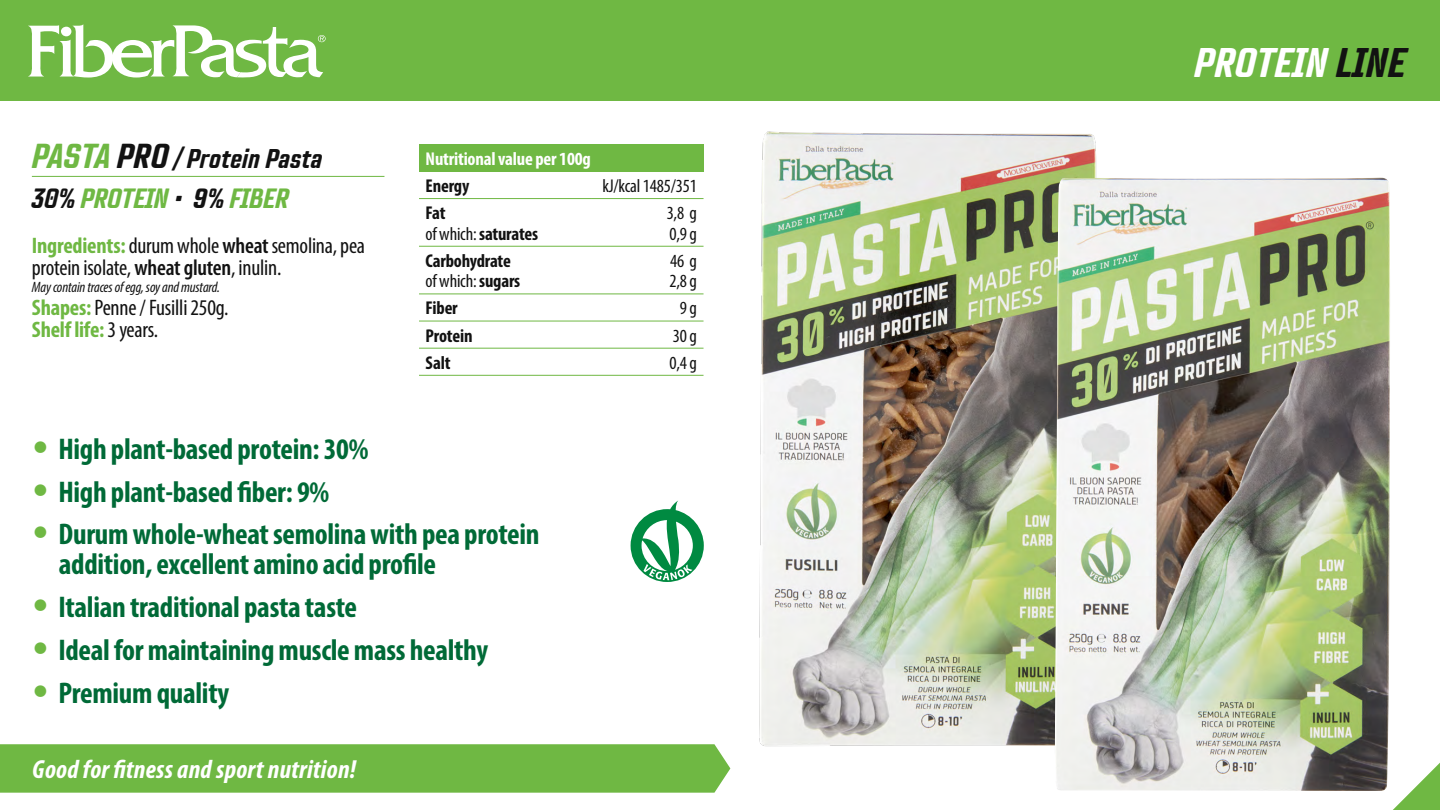
<style>
.page{position:relative;width:1440px;height:810px;background:#fff}
.page>*{position:absolute;margin:0;border:0;box-sizing:border-box;transform-origin:0 0}
.t1{font:italic 700 41.25px "TT Lakes Neue Comp";color:#fff}
.t2{font:700 condensed 30px/30px "Myriad Pro";letter-spacing:-.01em;color:#006a37}
.t3{font:italic 700 27.75px "TT Lakes Neue Comp";letter-spacing:-.01em;color:#6fb843}
.t4{font:italic 700 27px "TT Lakes Neue Comp";color:#121212}
.t5{font:italic 700 condensed 26.25px "Myriad Pro";letter-spacing:.01em;color:#fff}
.t6{font:condensed 22.5px/22.5px "Myriad Pro";letter-spacing:-.01em;color:#121212}
.t7{font:700 condensed 18.6px "Myriad Pro";letter-spacing:-.01em;color:#121212}
.t8{font:condensed 18.6px "Myriad Pro";letter-spacing:-.01em;color:#121212}
.t9{font:700 condensed 18.6px "Myriad Pro";letter-spacing:-.01em;color:#fff}
.t10{font:italic condensed 15px "Myriad Pro";letter-spacing:-.01em;color:#121212}
.s1{font-size:34.5px;color:#6fb843}
.s2{font-size:34.5px}
.s3{color:#121212}
.s4{font-weight:700;color:#6fb843}
.s5{font-weight:600}
.s6{font-weight:400}
.s7{font-weight:700}
.s8{font-family:"DIN";font-stretch:normal;font-size:35.47px;color:#6fb843}
</style>
<div class="page">
<div style="left:0;top:744px;width:730px;height:49px;background:#6fb843"></div>
<div style="left:0;top:0;width:1440px;height:100px;background:#6fb843"></div>
<svg style="left:28px;top:24px;width:298px;height:54px"></svg>
<img style="left:759px;top:131px;width:338px;height:616px">
<img style="left:1055px;top:178px;width:335px;height:613px">
<svg style="left:1393px;top:763px;width:47px;height:47px"></svg>
<hr style="left:32px;top:176px;width:352px;height:1px;background:#6fb843">
<div style="left:419px;top:144px;width:285px;height:27px;background:#6fb843"></div>
<hr style="left:419px;top:198px;width:172px;height:1px;background:#6fb843">
<hr style="left:591px;top:198px;width:113px;height:1px;background:#6fb843">
<hr style="left:419px;top:246px;width:172px;height:1px;background:#6fb843">
<hr style="left:591px;top:246px;width:113px;height:1px;background:#6fb843">
<hr style="left:419px;top:321px;width:172px;height:1px;background:#6fb843">
<hr style="left:591px;top:321px;width:113px;height:1px;background:#6fb843">
<hr style="left:419px;top:348px;width:172px;height:1px;background:#6fb843">
<hr style="left:591px;top:348px;width:113px;height:1px;background:#6fb843">
<hr style="left:419px;top:375px;width:172px;height:1px;background:#6fb843">
<hr style="left:591px;top:375px;width:113px;height:1px;background:#6fb843">
<hr style="left:419px;top:294px;width:172px;height:1px;background:#6fb843">
<hr style="left:591px;top:294px;width:113px;height:1px;background:#6fb843">
<svg style="left:631px;top:500px;width:73px;height:82px"></svg>
<p class="t4" style="left:32px;top:142px;width:292px"><span class="s1">PASTA</span> <span class="s2">PRO</span> / Protein Pasta</p>
<p class="t3" style="left:32px;top:181px;width:258px"><span class="s3">30%</span> PROTEIN <span class="s3">• 9%</span> FIBER</p>
<p class="t6" style="left:32px;top:234px;width:335px"><span class="s4">Ingredients:</span> durum whole <span class="s5">wheat</span> semolina, pea protein isolate, <span class="s5">wheat gluten</span>, inulin.</p>
<p class="t10" style="left:32px;top:278px;width:190px">May contain traces of egg, soy and mustard.</p>
<p class="t6" style="left:32px;top:296px;width:198px"><span class="s4">Shapes:</span> Penne / Fusilli 250g.<br><span class="s4">Shelf life:</span> 3 years.</p>
<p class="t9" style="left:426px;top:147px;width:167px">Nutritional value per 100g</p>
<p class="t7" style="left:426px;top:174px;width:45px">Energy</p>
<p class="t8" style="left:602px;top:175px;width:96px">kJ/kcal 1485/351</p>
<p class="t7" style="left:426px;top:201px;width:21px">Fat</p>
<p class="t8" style="left:667px;top:202px;width:32px">3,8 g</p>
<p class="t7" style="left:426px;top:222px;width:114px"><span class="s6">of which:</span> saturates</p>
<p class="t8" style="left:669px;top:222px;width:29px">0,9 g</p>
<p class="t7" style="left:426px;top:249px;width:87px">Carbohydrate</p>
<p class="t8" style="left:670px;top:249px;width:28px">46 g</p>
<p class="t8" style="left:426px;top:270px;width:96px">of which: <span class="s7">sugars</span></p>
<p class="t8" style="left:669px;top:270px;width:29px">2,8 g</p>
<p class="t7" style="left:426px;top:297px;width:34px">Fiber</p>
<p class="t8" style="left:680px;top:297px;width:19px">9 g</p>
<p class="t7" style="left:426px;top:324px;width:48px">Protein</p>
<p class="t8" style="left:673px;top:324px;width:26px">30 g</p>
<p class="t7" style="left:426px;top:351px;width:26px">Salt</p>
<p class="t8" style="left:669px;top:351px;width:29px">0,4 g</p>
<p class="t2" style="left:32px;top:433px;width:338px"><span class="s8">•</span> High plant-based protein: 30%</p>
<p class="t2" style="left:32px;top:476px;width:299px"><span class="s8">•</span> High plant-based fiber: 9%</p>
<p class="t2" style="left:59px;top:519px;width:482px;text-indent:-27px"><span class="s8">•</span> Durum whole-wheat semolina with pea protein addition, excellent amino acid profile</p>
<p class="t2" style="left:32px;top:592px;width:327px"><span class="s8">•</span> Italian traditional pasta taste</p>
<p class="t2" style="left:32px;top:634px;width:458px"><span class="s8">•</span> Ideal for maintaining muscle mass healthy</p>
<p class="t2" style="left:32px;top:677px;width:199px"><span class="s8">•</span> Premium quality</p>
<p class="t5" style="left:32px;top:753px;width:325px">Good for fitness and sport nutrition!</p>
<h1 class="t1" style="left:1194px;top:37px;width:213px">PROTEIN <span class="s3">LINE</span></h1>
</div>
